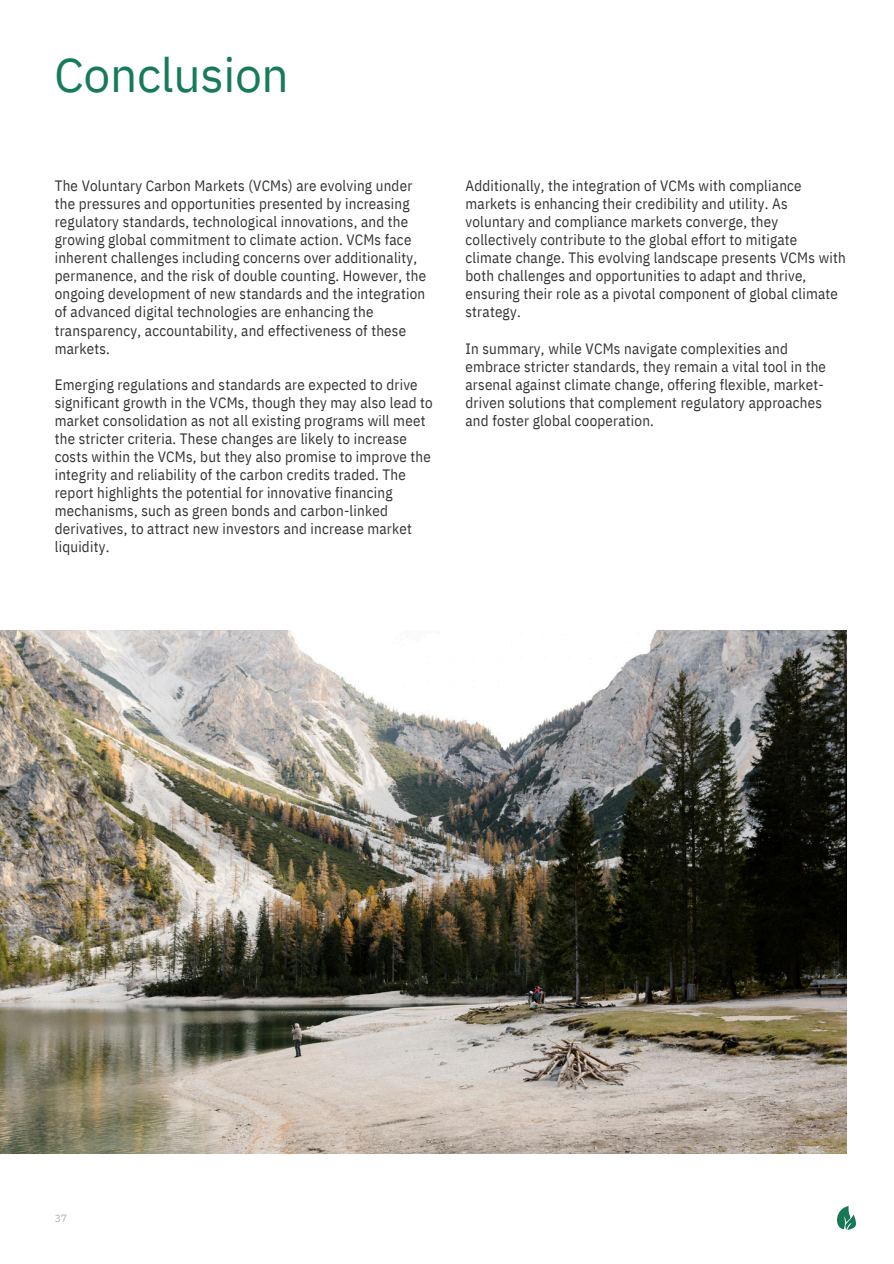
<style>
.page{position:relative;width:894px;height:1264px;background:#fff}
.page>*{position:absolute;margin:0;border:0;box-sizing:border-box;transform-origin:0 0}
.t1{font:48px "IBM Plex Sans";letter-spacing:-.01em;color:#177b57}
.t2{font:15px/18px "IBM Plex Sans Cond";letter-spacing:.015em;color:#323232}
.t3{font:10.5px "IBM Plex Sans";color:#b1b1b1}
</style>
<div class="page">
<img style="left:0;top:630px;width:846px;height:523px">
<img style="left:837px;top:1206px;width:18px;height:23px">
<p class="t1" style="left:54px;top:42px;width:236px">Conclusion</p>
<p class="t2" style="left:55px;top:177px;width:373px">The Voluntary Carbon Markets (VCMs) are evolving under the pressures and opportunities presented by increasing regulatory standards, technological innovations, and the growing global commitment to climate action. VCMs face inherent challenges including concerns over additionality, permanence, and the risk of double counting. However, the ongoing development of new standards and the integration of advanced digital technologies are enhancing the transparency, accountability, and effectiveness of these markets.</p>
<p class="t2" style="left:55px;top:375px;width:379px">Emerging regulations and standards are expected to drive significant growth in the VCMs, though they may also lead to market consolidation as not all existing programs will meet the stricter criteria. These changes are likely to increase costs within the VCMs, but they also promise to improve the integrity and reliability of the carbon credits traded. The report highlights the potential for innovative financing mechanisms, such as green bonds and carbon-linked derivatives, to attract new investors and increase market liquidity.</p>
<p class="t2" style="left:465px;top:177px;width:381px">Additionally, the integration of VCMs with compliance markets is enhancing their credibility and utility. As voluntary and compliance markets converge, they collectively contribute to the global effort to mitigate climate change. This evolving landscape presents VCMs with both challenges and opportunities to adapt and thrive, ensuring their role as a pivotal component of global climate strategy.</p>
<p class="t2" style="left:465px;top:339px;width:362px">In summary, while VCMs navigate complexities and embrace stricter standards, they remain a vital tool in the arsenal against climate change, offering flexible, market&shy;driven solutions that complement regulatory approaches and foster global cooperation.</p>
<p class="t3" style="left:55px;top:1210px;width:14px">37</p>
</div>
